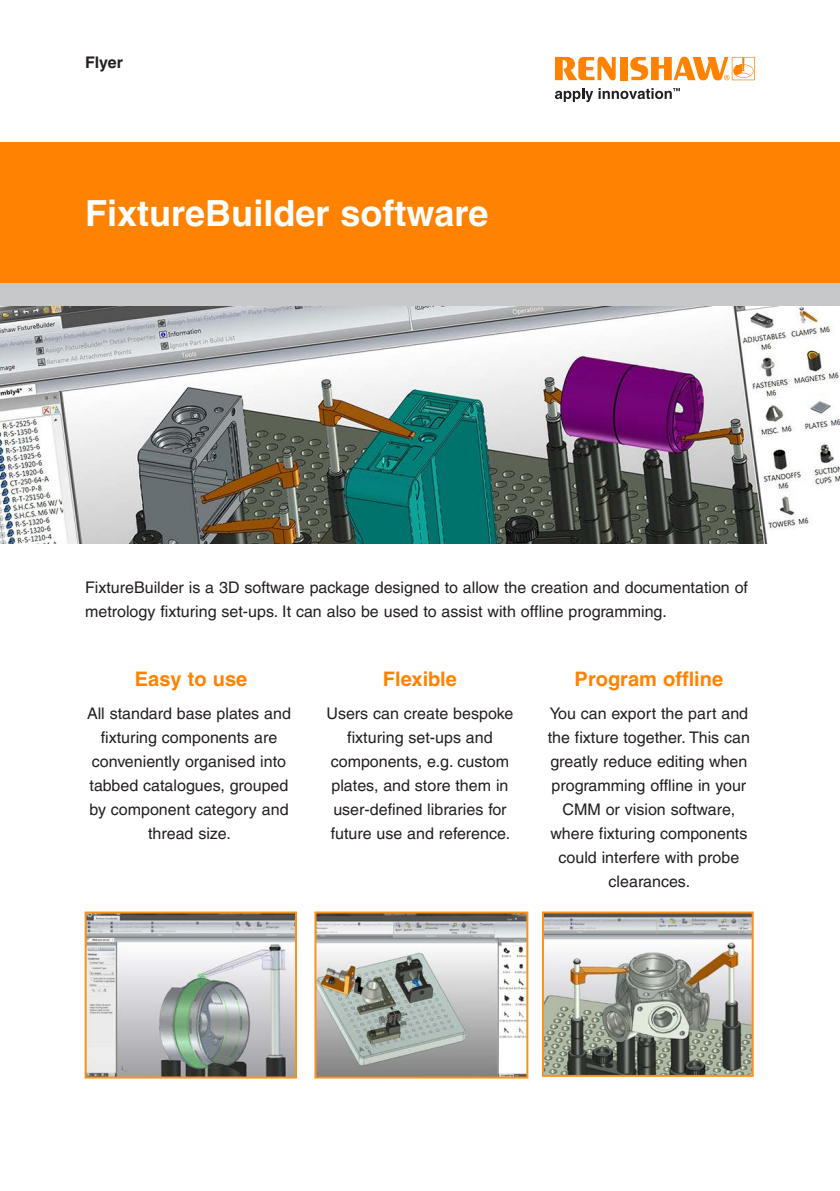
<style>
.page{position:relative;width:840px;height:1191px;background:#fff}
.page>*{position:absolute;margin:0;border:0;box-sizing:border-box;transform-origin:0 0}
.Title_18pt{font:700 36px "Helvetica LT Pro";color:#fff}
.Sub_headings_10pt{font:700 20px "Helvetica LT Pro";color:#ff8200}
.Text_8pt{font:700 20px "Helvetica LT Pro";color:#ff8200}
.Text_8pt-2{font:16px/24px "Helvetica LT Pro";color:#231f20;text-align:center}
.t1{font:700 16px "Helvetica LT Pro";letter-spacing:-.005em;color:#231f20}
</style>
<div class="page">
<svg style="left:555px;top:88px;width:37px;height:14px"></svg>
<svg style="left:555px;top:57px;width:60px;height:23px"></svg>
<div style="left:619px;top:57px;width:8px;height:23px;background:#ff8200"></div>
<svg style="left:630px;top:57px;width:124px;height:23px"></svg>
<svg style="left:598px;top:88px;width:81px;height:11px"></svg>
<div style="left:0;top:142px;width:839px;height:141px;background:#ff8200"></div>
<div style="left:0;top:283px;width:839px;height:23px;background:#c7c8ca"></div>
<img style="left:0;top:306px;width:839px;height:237px">
<img style="left:88px;top:914px;width:206px;height:161px">
<div style="left:85px;top:911px;width:212px;height:167px;border:2px solid #f7931d"></div>
<img style="left:317px;top:914px;width:208px;height:161px">
<div style="left:314px;top:911px;width:214px;height:167px;border:2px solid #f7931d"></div>
<img style="left:544px;top:914px;width:206px;height:159px">
<div style="left:541px;top:911px;width:212px;height:165px;border:2px solid #f7931d"></div>
<p class="t1" style="left:85px;top:53px;width:39px">Flyer</p>
<p class="Title_18pt" style="left:85px;top:191px;width:405px">FixtureBuilder software</p>
<p class="Text_8pt-2" style="left:85px;top:575px;width:664px;text-align:left">FixtureBuilder is a 3D software package designed to allow the creation and documentation of metrology fixturing set-ups. It can also be used to assist with offline programming.</p>
<p class="Sub_headings_10pt" style="left:135px;top:666px;width:114px">Easy to use</p>
<p class="Sub_headings_10pt" style="left:383px;top:666px;width:75px">Flexible</p>
<p class="Text_8pt" style="left:574px;top:666px;width:150px">Program offline</p>
<p class="Text_8pt-2" style="left:547px;top:701px;width:203px">You can export the part and the fixture together. This can greatly reduce editing when programming offline in your<br>CMM or vision software, where fixturing components could interfere with probe clearances.</p>
<p class="Text_8pt-2" style="left:87px;top:701px;width:205px">All standard base plates and fixturing components are conveniently organised into tabbed catalogues, grouped by component category and thread size.</p>
<p class="Text_8pt-2" style="left:326px;top:701px;width:188px">Users can create bespoke fixturing set-ups and components, e.g. custom plates, and store them in user-defined libraries for future use and reference.</p>
</div>
